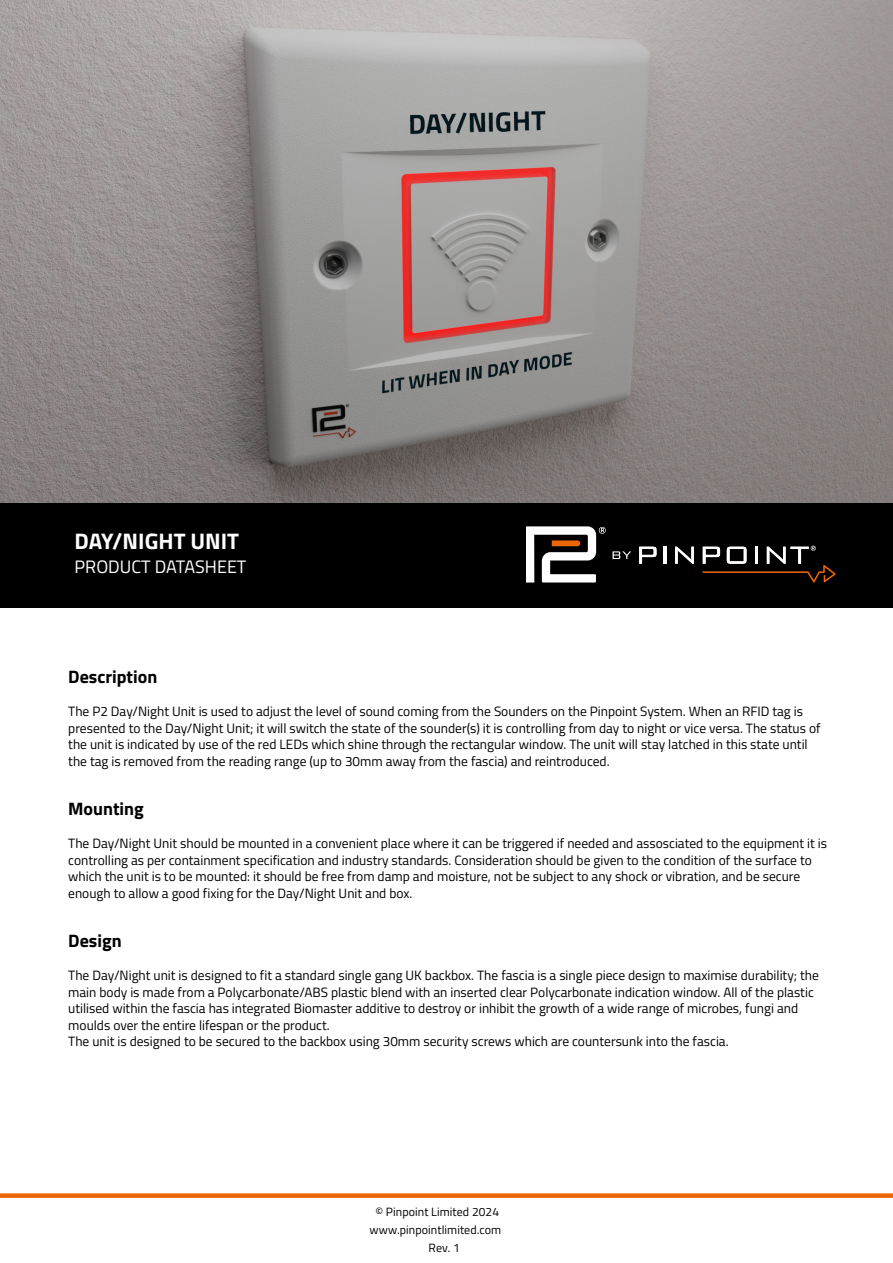
<style>
.page{position:relative;width:893px;height:1263px;background:#fff}
.page>*{position:absolute;margin:0;border:0;box-sizing:border-box;transform-origin:0 0}
.t1{font:700 22.5px "Titillium Web";color:#fff}
.t2{font:700 18px "Titillium Web";color:#000}
.t3{font:18px "Titillium Web";color:#fff}
.t4{font:13.5px/16.5px "Titillium Web";color:#000}
.t5{font:13.5px/16.5px "Titillium Web";color:#010000}
.t6{font:12px "Titillium Web";letter-spacing:.005em;color:#000}
.s1{color:#010101}
</style>
<div class="page">
<div style="left:0;top:501px;width:893px;height:107px;background:#000"></div>
<div style="left:0;top:1193px;width:893px;height:5px;background:#eb6608"></div>
<svg style="left:526px;top:526px;width:80px;height:56px"></svg>
<svg style="left:639px;top:547px;width:18px;height:17px"></svg>
<hr style="left:663px;top:547px;width:3px;height:17px;background:#fff">
<svg style="left:675px;top:547px;width:19px;height:17px"></svg>
<svg style="left:702px;top:546px;width:134px;height:36px"></svg>
<svg style="left:613px;top:551px;width:18px;height:8px"></svg>
<img style="left:0;top:0;width:893px;height:503px">
<h1 class="t1" style="left:75px;top:524px;width:166px">DAY/NIGHT UNIT</h1>
<h2 class="t3" style="left:75px;top:554px;width:173px">PRODUCT DATASHEET</h2>
<h2 class="t2" style="left:68px;top:663px;width:91px">Description</h2>
<p class="t4" style="left:68px;top:703px;width:754px">The P2 Day/Night Unit is used to adjust the level of sound coming from the Sounders on the Pinpoint System. When an RFID tag is presented to the Day/Night Unit; it will switch the state of the sounder(s) it is controlling from day to night or vice versa. The status of the unit is indicated by use of the red LEDs which shine through the rectangular window. The unit will stay latched in this state until the tag is removed from the reading range (up to 30mm away from the fascia) and reintroduced.</p>
<h2 class="t2" style="left:68px;top:795px;width:77px">Mounting</h2>
<p class="t5" style="left:68px;top:835px;width:760px">The Day/Night Unit should be mounted in a convenient place where it can be triggered if needed and assosciated to the equipment it is controlling as per containment specification and industry standards. Consideration should be given to the condition of the surface to which the unit is to be mounted: it should be free from damp and moisture, not be subject to any shock or vibration, and be secure enough to allow a good fixing for the Day/Night Unit and box.</p>
<h2 class="t2" style="left:68px;top:927px;width:55px">Design</h2>
<p class="t4" style="left:68px;top:967px;width:752px">The Day/Night unit is designed to fit a standard single gang UK backbox. The fascia is a single piece design to maximise durability; the main body is made from a Polycarbonate/ABS plastic blend with an inserted clear Polycarbonate indication window. All of the plastic utilised within the fascia <span class="s1">has integrated Biomaster additive to destroy or inhibit the growth of a wide range of microbes, fungi and moulds over the entire lifespan or the product.<br>The unit is designed to be secured to the backbox using 30mm security screws which are countersunk into the fascia.</span></p>
<p class="t6" style="left:375px;top:1203px;width:125px">© Pinpoint Limited 2024</p>
<p class="t6" style="left:370px;top:1221px;width:133px">www.pinpointlimited.com</p>
<p class="t6" style="left:429px;top:1239px;width:33px">Rev. 1</p>
</div>
